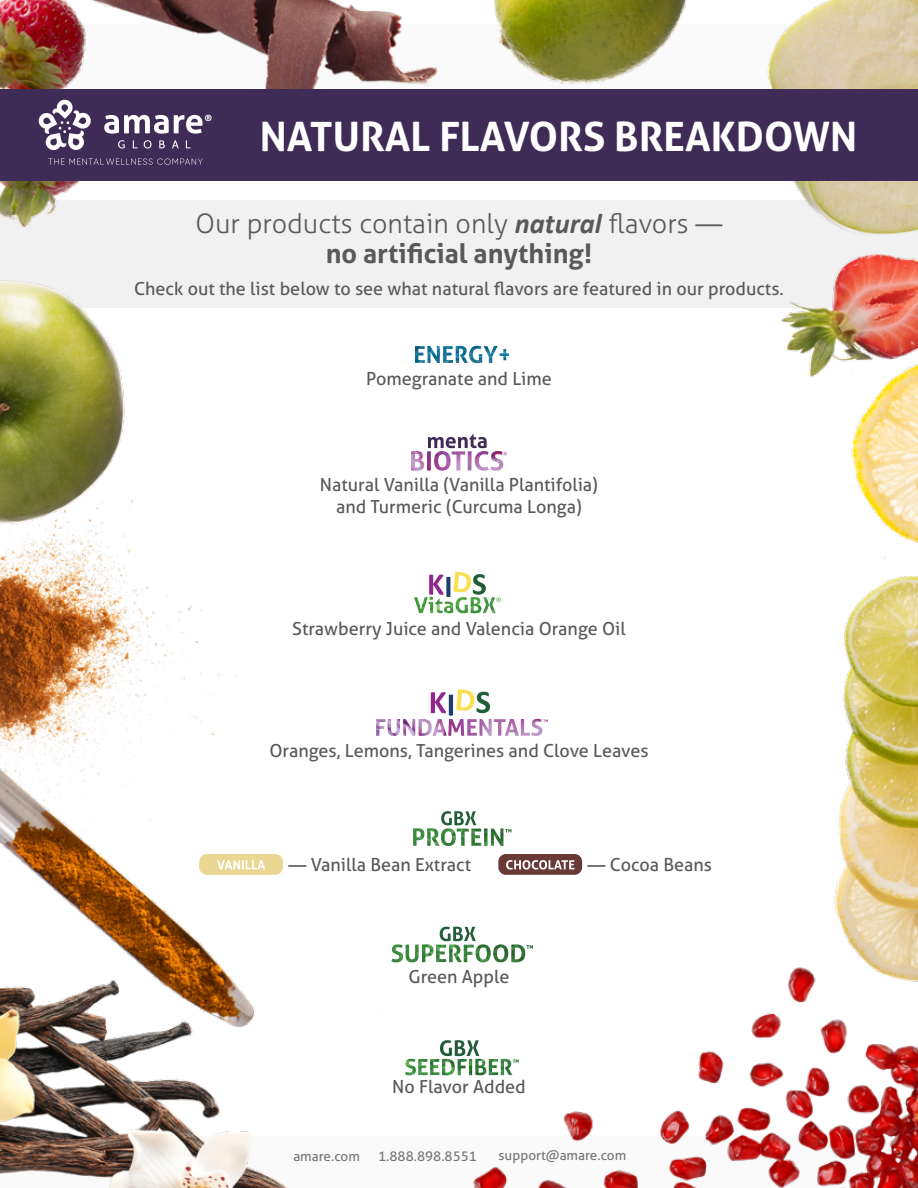
<style>
.page{position:relative;width:918px;height:1188px;background:#fff}
.page>*{position:absolute;margin:0;border:0;box-sizing:border-box;transform-origin:0 0}
.t1{font:700 40.5px "Aller";color:#fff}
.t2{font:300 27px/30px "Aller";color:#58595b;text-align:center}
.t3{font:18px/21.6px "Aller";color:#58595b;text-align:center}
.t4{font:13.5px "Aller";color:#6d6e71}
.t5{font:8.25px "Aller";color:#fff}
.s1{font-family:"Calibri";font-weight:700;font-style:italic;font-size:28.5px}
.s2{font-weight:700}
</style>
<div class="page">
<img style="left:0;top:0;width:918px;height:1188px">
<div style="left:0;top:90px;width:918px;height:91px;background:#3e2c56"></div>
<svg style="left:118px;top:140px;width:7px;height:9px"></svg>
<svg style="left:133px;top:140px;width:5px;height:8px"></svg>
<svg style="left:144px;top:140px;width:8px;height:9px"></svg>
<svg style="left:159px;top:140px;width:6px;height:8px"></svg>
<svg style="left:172px;top:140px;width:7px;height:8px"></svg>
<svg style="left:186px;top:140px;width:5px;height:8px"></svg>
<svg style="left:38px;top:99px;width:53px;height:52px"></svg>
<svg style="left:104px;top:115px;width:107px;height:19px"></svg>
<svg style="left:48px;top:158px;width:155px;height:7px"></svg>
<p class="t5" style="left:205px;top:113px;width:9px">®</p>
<h1 class="t1" style="left:260px;top:112px;width:599px">NATURAL FLAVORS BREAKDOWN</h1>
<h2 class="t2" style="left:196px;top:209px;width:528px">Our products contain only <span class="s1">natural</span> flavors — <span class="s2">no artificial anything!</span></h2>
<p class="t3" style="left:134px;top:277px;width:651px">Check out the list below to see what natural flavors are featured in our products.</p>
<p class="t3" style="left:366px;top:367px;width:187px">Pomegranate and Lime</p>
<p class="t3" style="left:320px;top:474px;width:280px">Natural Vanilla (Vanilla Plantifolia) and Turmeric (Curcuma Longa)</p>
<p class="t3" style="left:292px;top:617px;width:335px">Strawberry Juice and Valencia Orange Oil</p>
<p class="t3" style="left:269px;top:740px;width:381px">Oranges, Lemons, Tangerines and Clove Leaves</p>
<p class="t3" style="left:288px;top:854px;width:184px">— Vanilla Bean Extract</p>
<p class="t3" style="left:588px;top:854px;width:126px">— Cocoa Beans</p>
<p class="t3" style="left:408px;top:966px;width:103px">Green Apple</p>
<p class="t3" style="left:392px;top:1076px;width:135px">No Flavor Added</p>
<p class="t4" style="left:293px;top:1148px;width:68px">amare.com</p>
<p class="t4" style="left:499px;top:1147px;width:129px">support@amare.com</p>
<p class="t4" style="left:378px;top:1148px;width:100px">1.888.898.8551</p>
</div>
